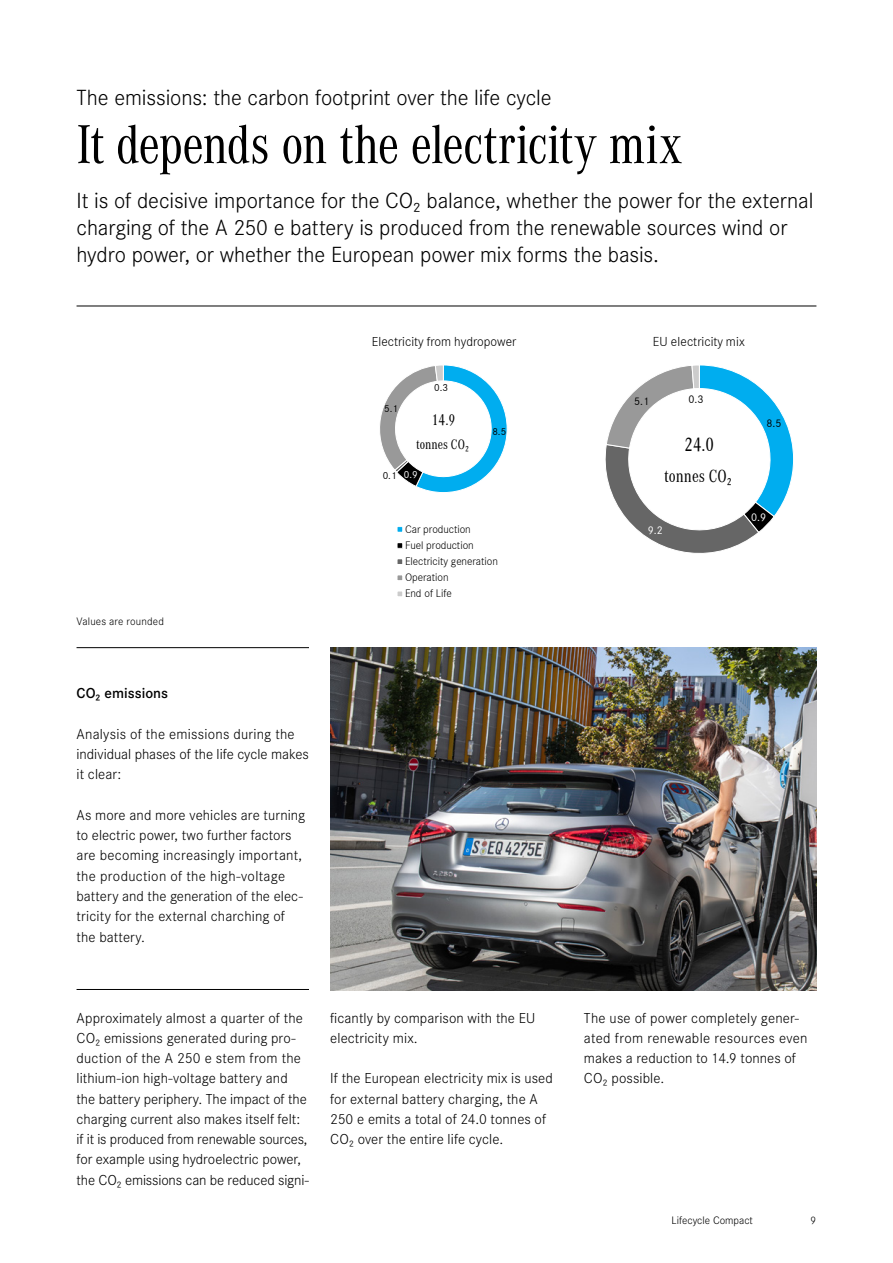
<style>
.page{position:relative;width:893px;height:1263px;background:#fff}
.page>*{position:absolute;margin:0;border:0;box-sizing:border-box;transform-origin:0 0}
.t1{font:57px "Daimler CAC";letter-spacing:-.02em;color:#000}
.t2{font:300 22.8px/27.3px "Daimler CS";letter-spacing:-.005em;color:#000}
.t3{font:19.95px "Daimler CAC";color:#000}
.t4{font:18px "Daimler CAC";color:#000}
.t5{font:16.05px "Daimler CAC";color:#000}
.t6{font:300 15px/20.2px "Daimler CS";letter-spacing:.005em;color:#000}
.t7{font:600 15px "Daimler CS";letter-spacing:.005em;color:#000}
.t8{font:14.1px "Daimler CAC";color:#000}
.t9{font:300 13.5px "Daimler CS";color:#000}
.t10{font:300 11.4px/16px "Daimler CS";color:#000}
.t11{font:11.4px "Daimler CS";color:#000}
.t12{font:11.4px "Daimler CS";color:#fff}
.t13{font:300 11.25px "Daimler CS";color:#000}
.t14{font:10.5px "Daimler CS";color:#000}
.s1{color:#fff}
</style>
<div class="page">
<hr style="left:77px;top:647px;width:232px;height:1px;background:#000">
<hr style="left:77px;top:989px;width:232px;height:1px;background:#000">
<img style="left:330px;top:648px;width:486px;height:342px">
<svg style="left:605px;top:365px;width:189px;height:188px"></svg>
<svg style="left:380px;top:365px;width:128px;height:128px"></svg>
<div style="left:397px;top:526px;width:6px;height:7px;border:1px solid #fff"></div>
<div style="left:397px;top:542px;width:6px;height:7px;border:1px solid #fff"></div>
<div style="left:397px;top:558px;width:6px;height:7px;border:1px solid #fff"></div>
<div style="left:397px;top:574px;width:6px;height:7px;border:1px solid #fff"></div>
<svg style="left:397px;top:591px;width:6px;height:6px"></svg>
<hr style="left:77px;top:306px;width:739px;height:1px;background:#000">
<h2 class="t2" style="left:77px;top:82px;width:477px">The emissions: the carbon footprint over the life cycle</h2>
<h1 class="t1" style="left:77px;top:105px;width:608px">It depends on the electricity mix</h1>
<h2 class="t2" style="left:77px;top:185px;width:738px">It is of decisive importance for the CO₂ balance, whether the power for the external charging of the A 250 e battery is produced from the renewable sources wind or hydro power, or whether the European power mix forms the basis.</h2>
<p class="t9" style="left:372px;top:332px;width:146px">Electricity from hydropower</p>
<p class="t14" style="left:384px;top:400px;width:15px">5.1</p>
<p class="t14" style="left:434px;top:380px;width:15px">0.3</p>
<p class="t5" style="left:432px;top:409px;width:25px">14.9</p>
<p class="t8" style="left:416px;top:435px;width:54px">tonnes CO₂</p>
<p class="t14" style="left:383px;top:468px;width:36px">0.1 <span class="s1">0.9</span></p>
<p class="t14" style="left:492px;top:424px;width:15px">8.5</p>
<p class="t13" style="left:77px;top:613px;width:89px">Values are rounded</p>
<p class="t7" style="left:77px;top:682px;width:93px">CO₂ emissions</p>
<p class="t6" style="left:77px;top:723px;width:234px">Analysis of the emissions during the individual phases of the life cycle makes it clear:</p>
<p class="t6" style="left:77px;top:804px;width:230px">As more and more vehicles are turning to electric power, two further factors are becoming increasingly important, the production of the high-voltage battery and the generation of the elec&shy;tricity for the external charching of the battery.</p>
<p class="t10" style="left:405px;top:520px;width:95px">Car production<br>Fuel production<br>Electricity generation<br>Operation<br>End of Life</p>
<p class="t6" style="left:77px;top:1006px;width:234px">Approximately almost a quarter of the CO₂ emissions generated during pro&shy;duction of the A 250 e stem from the lithium-ion high-voltage battery and the battery periphery. The impact of the charging current also makes itself felt: if it is produced from renewable sources, for example using hydroelectric power, the CO₂ emissions can be reduced signi-</p>
<p class="t6" style="left:330px;top:1006px;width:207px">ficantly by comparison with the EU electricity mix.</p>
<p class="t6" style="left:330px;top:1067px;width:224px">If the European electricity mix is used for external battery charging, the A 250 e emits a total of 24.0 tonnes of CO₂ over the entire life cycle.</p>
<p class="t9" style="left:653px;top:332px;width:94px">EU electricity mix</p>
<p class="t11" style="left:634px;top:393px;width:17px">5.1</p>
<p class="t11" style="left:688px;top:391px;width:17px">0.3</p>
<h3 class="t3" style="left:684px;top:431px;width:31px">24.0</h3>
<p class="t4" style="left:664px;top:464px;width:69px">tonnes CO₂</p>
<p class="t12" style="left:648px;top:521px;width:17px">9.2</p>
<p class="t11" style="left:766px;top:415px;width:17px">8.5</p>
<p class="t12" style="left:751px;top:509px;width:17px">0.9</p>
<p class="t6" style="left:584px;top:1006px;width:225px">The use of power completely gener&shy;ated from renewable resources even makes a reduction to 14.9 tonnes of<br>CO₂ possible.</p>
<p class="t13" style="left:672px;top:1212px;width:83px">Lifecycle Compact</p>
<p class="t13" style="left:811px;top:1212px;width:7px">9</p>
</div>
